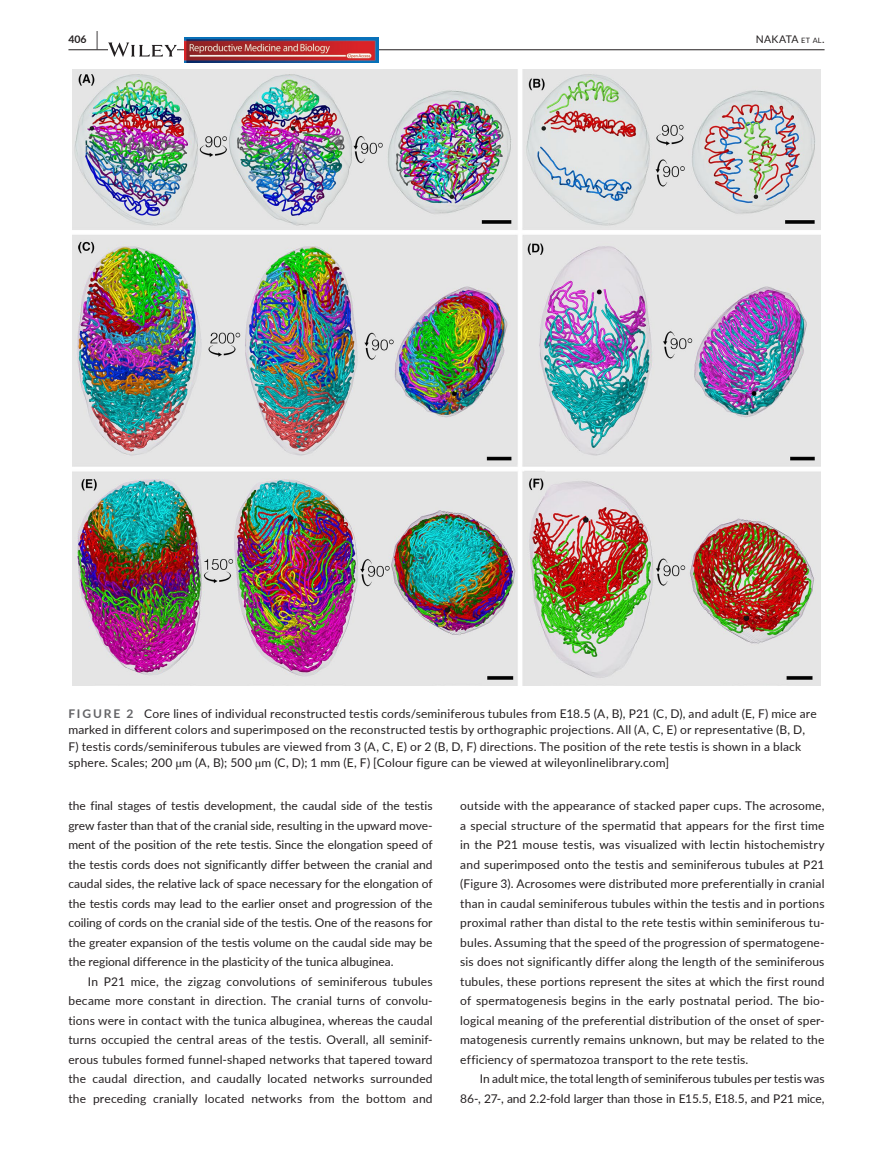
<style>
.page{position:relative;width:893px;height:1174px;background:#fff}
.page>*{position:absolute;margin:0;border:0;box-sizing:border-box;transform-origin:0 0}
.t1{font:12px/19.5px "Lato";letter-spacing:.01em;color:#231f20;text-align:justify}
.t2{font:10.5px "Lato";letter-spacing:.025em;color:#231f20}
.t3{font:700 10.5px "Lato";color:#231f20}
.s1{font-size:19.5px}
.s2{font-size:7.35px}
.s3{font-weight:700;color:#636366}
.s4{font-family:"STIX"}
</style>
<div class="page">
<hr style="left:68px;top:49px;width:756px;height:1px;background:#231f20">
<svg style="left:108px;top:42px;width:69px;height:15px"></svg>
<img style="left:185px;top:37px;width:194px;height:25px">
<img style="left:72px;top:69px;width:749px;height:616px">
<p class="t3" style="left:68px;top:31px;width:31px">406 <span class="s1">|</span></p>
<p class="t2" style="left:756px;top:31px;width:70px">NAKATA <span class="s2">et al</span>.</p>
<p class="t1" style="left:68px;top:704px;width:750px;line-height:16.5px;text-align:left"><span class="s3">FIGURE 2</span> Core lines of individual reconstructed testis cords/seminiferous tubules from E18.5 (A, B), P21 (C, D), and adult (E, F) mice are marked in different colors and superimposed on the reconstructed testis by orthographic projections. All (A, C, E) or representative (B, D, F) testis cords/seminiferous tubules are viewed from 3 (A, C, E) or 2 (B, D, F) directions. The position of the rete testis is shown in a black sphere. Scales; 200 <span class="s4">µ</span>m (A, B); 500 <span class="s4">µ</span>m (C, D); 1 mm (E, F) [Colour figure can be viewed at wileyonlinelibrary.com]</p>
<p class="t1" style="left:68px;top:795px;width:366px">the final stages of testis development, the caudal side of the testis grew faster than that of the cranial side, resulting in the upward move&shy;ment of the position of the rete testis. Since the elongation speed of the testis cords does not significantly differ between the cranial and caudal sides, the relative lack of space necessary for the elongation of the testis cords may lead to the earlier onset and progression of the coiling of cords on the cranial side of the testis. One of the reasons for the greater expansion of the testis volume on the caudal side may be the regional difference in the plasticity of the tunica albuginea.</p>
<p class="t1" style="left:68px;top:971px;width:366px;text-indent:20px">In P21 mice, the zigzag convolutions of seminiferous tubules became more constant in direction. The cranial turns of convolu&shy;tions were in contact with the tunica albuginea, whereas the caudal turns occupied the central areas of the testis. Overall, all seminif&shy;erous tubules formed funnel-shaped networks that tapered toward the caudal direction, and caudally located networks surrounded the preceding cranially located networks from the bottom and</p>
<p class="t1" style="left:460px;top:795px;width:366px">outside with the appearance of stacked paper cups. The acrosome, a special structure of the spermatid that appears for the first time in the P21 mouse testis, was visualized with lectin histochemistry and superimposed onto the testis and seminiferous tubules at P21 (Figure 3). Acrosomes were distributed more preferentially in cranial than in caudal seminiferous tubules within the testis and in portions proximal rather than distal to the rete testis within seminiferous tu&shy;bules. Assuming that the speed of the progression of spermatogene&shy;sis does not significantly differ along the length of the seminiferous tubules, these portions represent the sites at which the first round of spermatogenesis begins in the early postnatal period. The bio&shy;logical meaning of the preferential distribution of the onset of sper&shy;matogenesis currently remains unknown, but may be related to the efficiency of spermatozoa transport to the rete testis.</p>
<p class="t1" style="left:460px;top:1068px;width:366px;text-align:right">In adult mice, the total length of seminiferous tubules per testis was<br>86-, 27-, and 2.2-fold larger than those in E15.5, E18.5, and P21 mice,</p>
</div>
